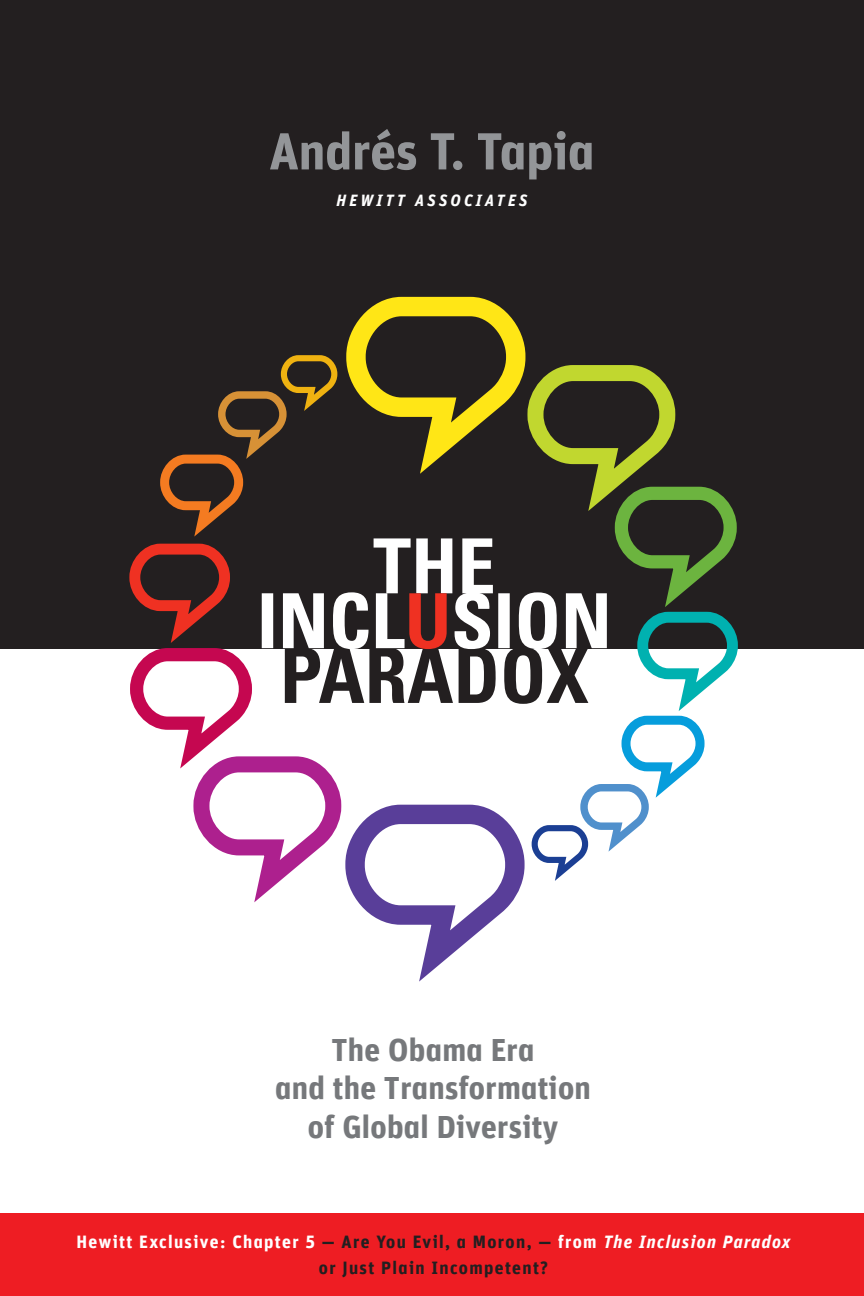
<style>
.page{position:relative;width:864px;height:1296px;background:#fff}
.page>*{position:absolute;margin:0;border:0;box-sizing:border-box;transform-origin:0 0}
.t1{font:700 52px "Hewitt Unit";color:#939598}
.t2{font:700 32px/38.4px "Hewitt Unit";letter-spacing:.01em;color:#76787b;text-align:center}
.t3{font:700 18px/26px "Hewitt Unit";letter-spacing:.075em;color:#231f20;text-align:center}
.t4{font:italic 700 16.4px "Hewitt Unit";letter-spacing:.2em;color:#fff}
.s1{color:#fff}
.s2{font-style:italic;color:#fff}
</style>
<div class="page">
<div style="left:0;top:0;width:864px;height:648px;background:#231f20"></div>
<svg style="left:346px;top:296px;width:180px;height:56px"></svg>
<svg style="left:123px;top:352px;width:620px;height:630px"></svg>
<div style="left:0;top:1214px;width:864px;height:82px;background:#ee1d23"></div>
<h1 class="t1" style="left:269px;top:117px;width:327px">Andrés T. Tapia</h1>
<p class="t4" style="left:336px;top:190px;width:192px">Hewitt Associates</p>
<h2 class="t2" style="left:275px;top:1029px;width:317px">The Obama Era<br>and the Transformation of Global Diversity</h2>
<p class="t3" style="left:77px;top:1228px;width:715px"><span class="s1">Hewitt Exclusive: Chapter 5</span> — Are You Evil, a Moron, — <span class="s1">from</span> <span class="s2">The Inclusion Paradox </span>or Just Plain Incompetent?</p>
</div>
